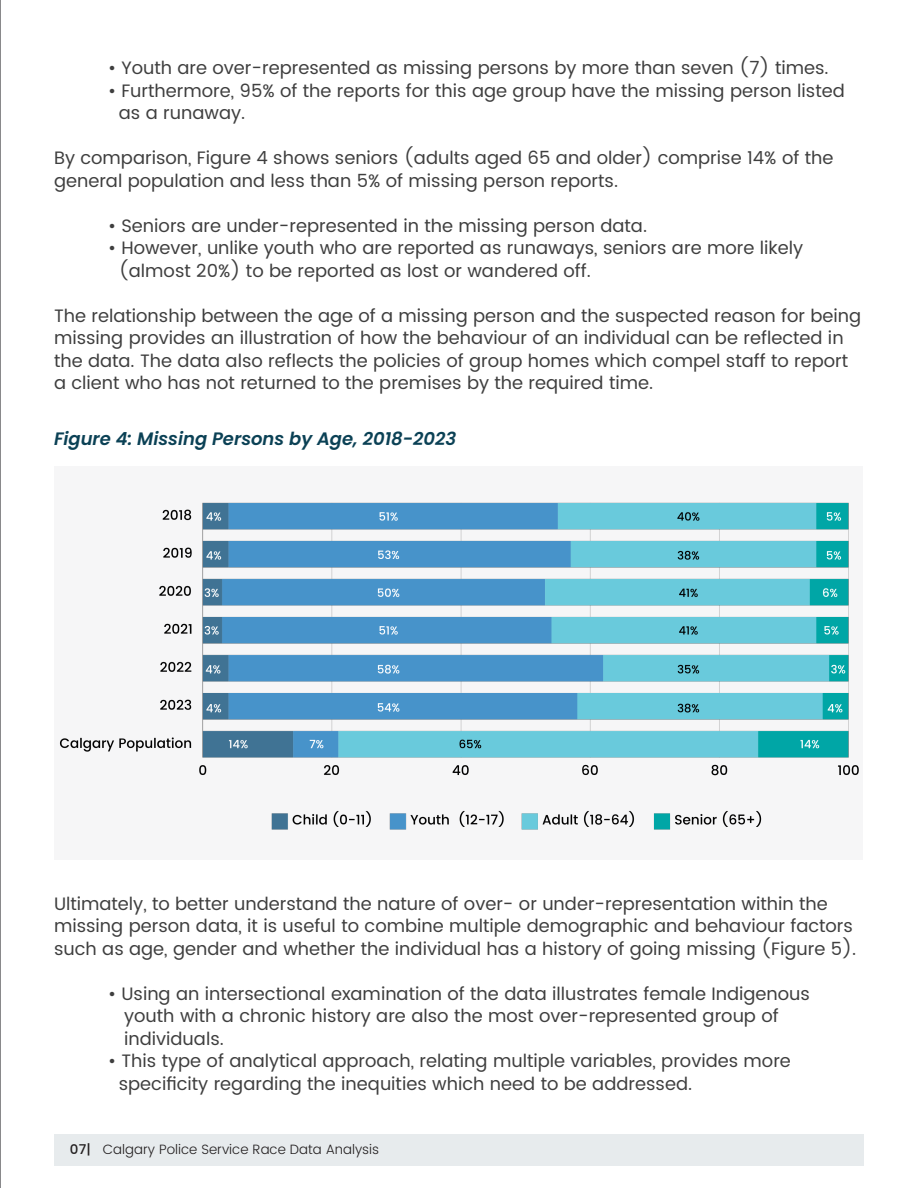
<style>
.page{position:relative;width:918px;height:1188px;background:#fff}
.page>*{position:absolute;margin:0;border:0;box-sizing:border-box;transform-origin:0 0}
.t1{font:18px/22.5px "Poppins";color:#3f3f3f}
.t2{font:italic 600 18px "Poppins";color:#0b4155}
.O_S_11_15{font:300 13.5px "Poppins";color:#231f20}
.O_R_12_17_25{font:500 13.5px "Poppins";color:#231f20}
</style>
<div class="page">
<div style="left:55px;top:466px;width:808px;height:394px;background:#f6f6f7"></div>
<img style="left:60px;top:502px;width:799px;height:328px">
<hr style="left:0;top:0;width:1px;height:1188px;background:#636366">
<div style="left:54px;top:1134px;width:810px;height:31px;background:#e7ebed"></div>
<p class="t1" style="left:108px;top:57px;width:722px">• Youth are over-represented as missing persons by more than seven (7) times.</p>
<p class="t1" style="left:108px;top:80px;width:738px">• Furthermore, 95% of the reports for this age group have the missing person listed</p>
<p class="t1" style="left:119px;top:102px;width:128px">as a runaway.</p>
<p class="t1" style="left:54px;top:147px;width:781px">By comparison, Figure 4 shows seniors (adults aged 65 and older) comprise 14% of the general population and less than 5% of missing person reports.</p>
<p class="t1" style="left:108px;top:215px;width:541px">• Seniors are under-represented in the missing person data.</p>
<p class="t1" style="left:108px;top:237px;width:697px">• However, unlike youth who are reported as runaways, seniors are more likely</p>
<p class="t1" style="left:119px;top:260px;width:474px">(almost 20%) to be reported as lost or wandered off.</p>
<p class="t1" style="left:54px;top:305px;width:809px">The relationship between the age of a missing person and the suspected reason for being missing provides an illustration of how the behaviour of an individual can be reflected in the data. The data also reflects the policies of group homes which compel staff to report a client who has not returned to the premises by the required time.</p>
<p class="t2" style="left:54px;top:428px;width:404px">Figure 4: Missing Persons by Age, 2018-2023</p>
<p class="t1" style="left:54px;top:893px;width:804px">Ultimately, to better understand the nature of over- or under-representation within the missing person data, it is useful to combine multiple demographic and behaviour factors such as age, gender and whether the individual has a history of going missing (Figure 5).</p>
<p class="t1" style="left:108px;top:983px;width:704px">• Using an intersectional examination of the data illustrates female Indigenous</p>
<p class="t1" style="left:124px;top:1005px;width:656px">youth with a chronic history are also the most over-represented group of</p>
<p class="t1" style="left:124px;top:1028px;width:101px">individuals.</p>
<p class="t1" style="left:108px;top:1050px;width:684px">• This type of analytical approach, relating multiple variables, provides more</p>
<p class="t1" style="left:119px;top:1073px;width:575px">specificity regarding the inequities which need to be addressed.</p>
<p class="O_R_12_17_25" style="left:70px;top:1139px;width:23px">07|</p>
<p class="O_S_11_15" style="left:103px;top:1140px;width:278px">Calgary Police Service Race Data Analysis</p>
</div>
